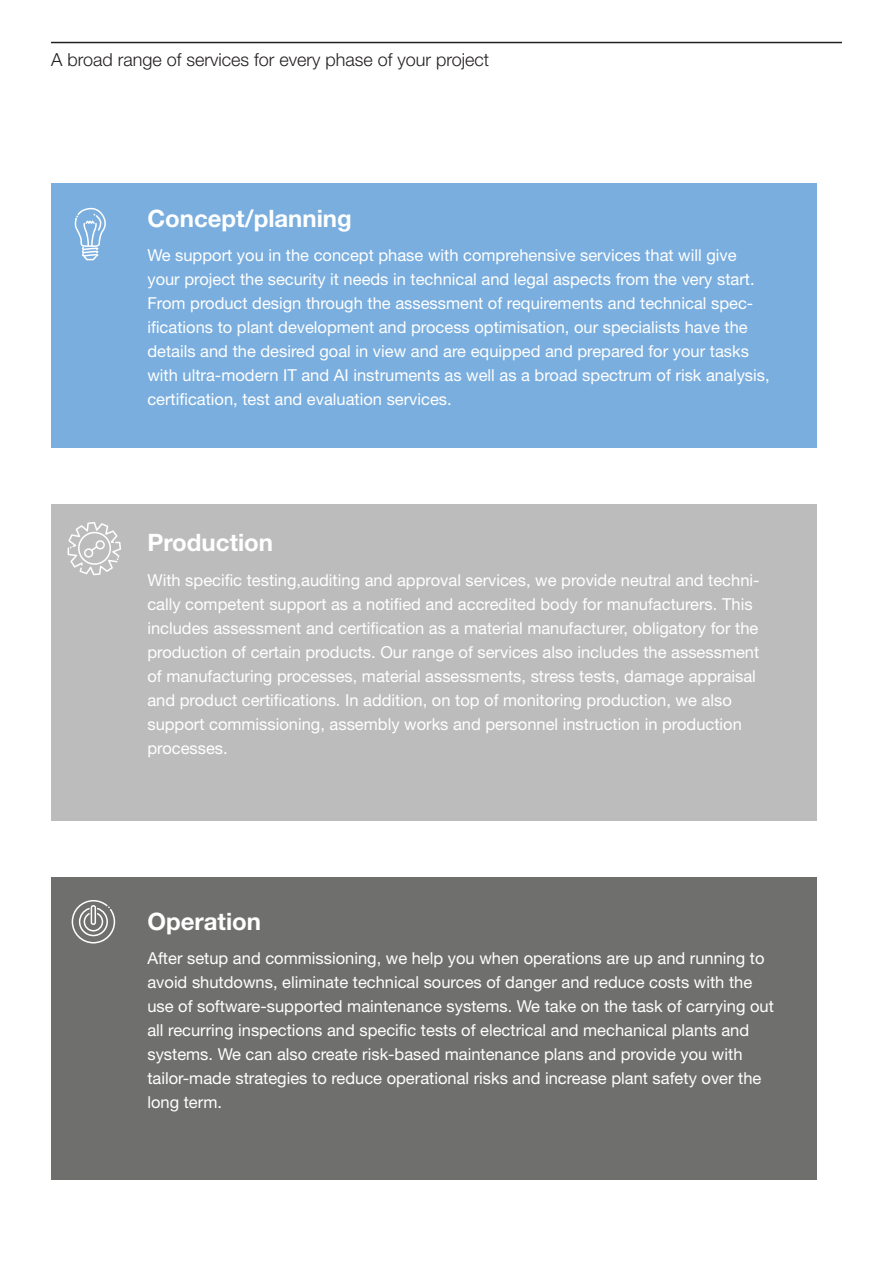
<style>
.page{position:relative;width:893px;height:1263px;background:#fff}
.page>*{position:absolute;margin:0;border:0;box-sizing:border-box;transform-origin:0 0}
.t1{font:700 24px "Helvetica Neue LT Pro";color:#fff}
.t2{font:300 18px "Helvetica Neue LT Pro";color:#231f20}
.t3{font:16.5px/24px "Helvetica Neue LT Pro";color:#fff}
</style>
<div class="page">
<div style="left:51px;top:183px;width:765px;height:265px;background:#79aede"></div>
<div style="left:51px;top:504px;width:765px;height:317px;background:#bcbcbc"></div>
<div style="left:51px;top:877px;width:765px;height:303px;background:#6f6f6e"></div>
<svg style="left:74px;top:207px;width:32px;height:53px"></svg>
<svg style="left:68px;top:522px;width:53px;height:53px"></svg>
<svg style="left:72px;top:900px;width:43px;height:43px"></svg>
<hr style="left:51px;top:42px;width:791px;height:1px;background:#231f20">
<p class="t2" style="left:51px;top:48px;width:440px">A broad range of services for every phase of your project</p>
<h1 class="t1" style="left:147px;top:203px;width:206px">Concept/planning</h1>
<p class="t3" style="left:147px;top:243px;width:624px">We support you in the concept phase with comprehensive services that will give your project the security it needs in technical and legal aspects from the very start.<br>From product design through the assessment of requirements and technical spec&shy;ifications to plant development and process optimisation, our specialists have the details and the desired goal in view and are equipped and prepared for your tasks with ultra-modern IT and AI instruments as well as a broad spectrum of risk analysis, certification, test and evaluation services.</p>
<h1 class="t1" style="left:147px;top:527px;width:127px">Production</h1>
<p class="t3" style="left:147px;top:567px;width:614px">With specific testing,auditing and approval services, we provide neutral and techni&shy;cally competent support as a notified and accredited body for manufacturers. This includes assessment and certification as a material manufacturer, obligatory for the production of certain products. Our range of services also includes the assessment of manufacturing processes, material assessments, stress tests, damage appraisal and product certifications. In addition, on top of monitoring production, we also support commissioning, assembly works and personnel instruction in production processes.</p>
<h1 class="t1" style="left:147px;top:906px;width:115px">Operation</h1>
<p class="t3" style="left:147px;top:946px;width:628px">After setup and commissioning, we help you when operations are up and running to avoid shutdowns, eliminate technical sources of danger and reduce costs with the use of software-supported maintenance systems. We take on the task of carrying out all recurring inspections and specific tests of electrical and mechanical plants and systems. We can also create risk-based maintenance plans and provide you with tailor-made strategies to reduce operational risks and increase plant safety over the long term.</p>
</div>
